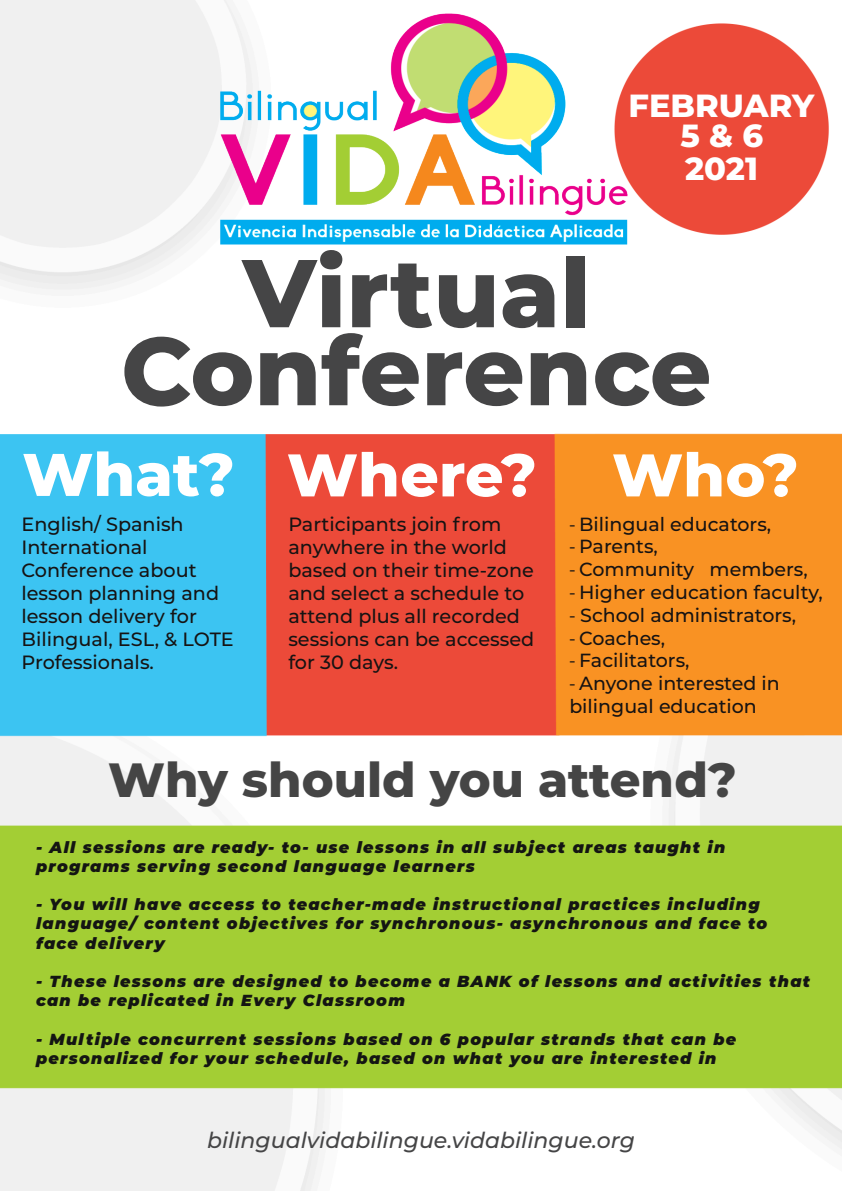
<style>
.page{position:relative;width:842px;height:1191px;background:#fff}
.page>*{position:absolute;margin:0;border:0;box-sizing:border-box;transform-origin:0 0}
.t1{font:800 96px/78px "Montserrat";color:#454546;text-align:center}
.t2{font:800 60px "Montserrat";color:#fff}
.t3{font:800 48px "Montserrat";color:#454545}
.t4{font:800 32px/33.2px "Montserrat";color:#fff}
.t5{font:italic 500 22px "Montserrat";color:#454546}
.t6{font:500 19.2px/23px "Montserrat";color:#161313}
.t7{font:500 19px/22.8px "Montserrat";color:#161313}
.t8{font:italic 900 16px/19.2px "Montserrat";letter-spacing:.08em;color:#141513}
.s1{font-family:"Myriad Pro";font-weight:400}
</style>
<div class="page">
<img style="left:0;top:0;width:841px;height:1190px">
<img style="left:221px;top:14px;width:406px;height:231px">
<h3 class="t4" style="left:628px;top:87px;width:187px">FEBRUARY</h3>
<h3 class="t4" style="left:680px;top:117px;width:84px">5 &amp; 6<br>2021</h3>
<h1 class="t1" style="left:121px;top:249px;width:592px">Virtual<br>Conference</h1>
<h2 class="t2" style="left:22px;top:430px;width:214px">What?</h2>
<h2 class="t2" style="left:287px;top:431px;width:251px">Where?</h2>
<h2 class="t2" style="left:612px;top:431px;width:188px">Who?</h2>
<p class="t6" style="left:22px;top:511px;width:214px">English/ Spanish<br>International<br>Conference about lesson planning and lesson delivery for<br>Bilingual, ESL, &amp; LOTE<br>Professionals.</p>
<p class="t6" style="left:288px;top:511px;width:247px">Participants join from anywhere in the world based on their time-zone and select a schedule to attend plus all recorded sessions can be accessed for 30 days.</p>
<p class="t7" style="left:569px;top:511px;width:203px"><span class="s1">-</span> Bilingual educators,</p>
<p class="t7" style="left:569px;top:534px;width:90px"><span class="s1">-</span> Parents,</p>
<p class="t7" style="left:569px;top:557px;width:240px"><span class="s1">-</span> Community members,</p>
<p class="t7" style="left:569px;top:580px;width:255px"><span class="s1">-</span> Higher education faculty,</p>
<p class="t7" style="left:569px;top:603px;width:228px"><span class="s1">-</span> School administrators,</p>
<p class="t7" style="left:569px;top:625px;width:97px"><span class="s1">-</span> Coaches,</p>
<p class="t7" style="left:569px;top:648px;width:122px"><span class="s1">-</span> Facilitators,</p>
<p class="t7" style="left:569px;top:671px;width:212px"><span class="s1">-</span> Anyone interested in bilingual education</p>
<h3 class="t3" style="left:108px;top:744px;width:629px">Why should you attend?</h3>
<p class="t8" style="left:36px;top:836px;width:690px">- All sessions are ready- to- use lessons in all subject areas taught in programs serving second language learners</p>
<p class="t8" style="left:36px;top:893px;width:732px">- You will have access to teacher-made instructional practices including language/ content objectives for synchronous- asynchronous and face to face delivery</p>
<p class="t8" style="left:36px;top:970px;width:775px">- These lessons are designed to become a BANK of lessons and activities that can be replicated in Every Classroom</p>
<p class="t8" style="left:36px;top:1028px;width:701px">- Multiple concurrent sessions based on 6 popular strands that can be personalized for your schedule, based on what you are interested in</p>
<h3 class="t5" style="left:207px;top:1124px;width:429px">bilingualvidabilingue.vidabilingue.org</h3>
</div>
